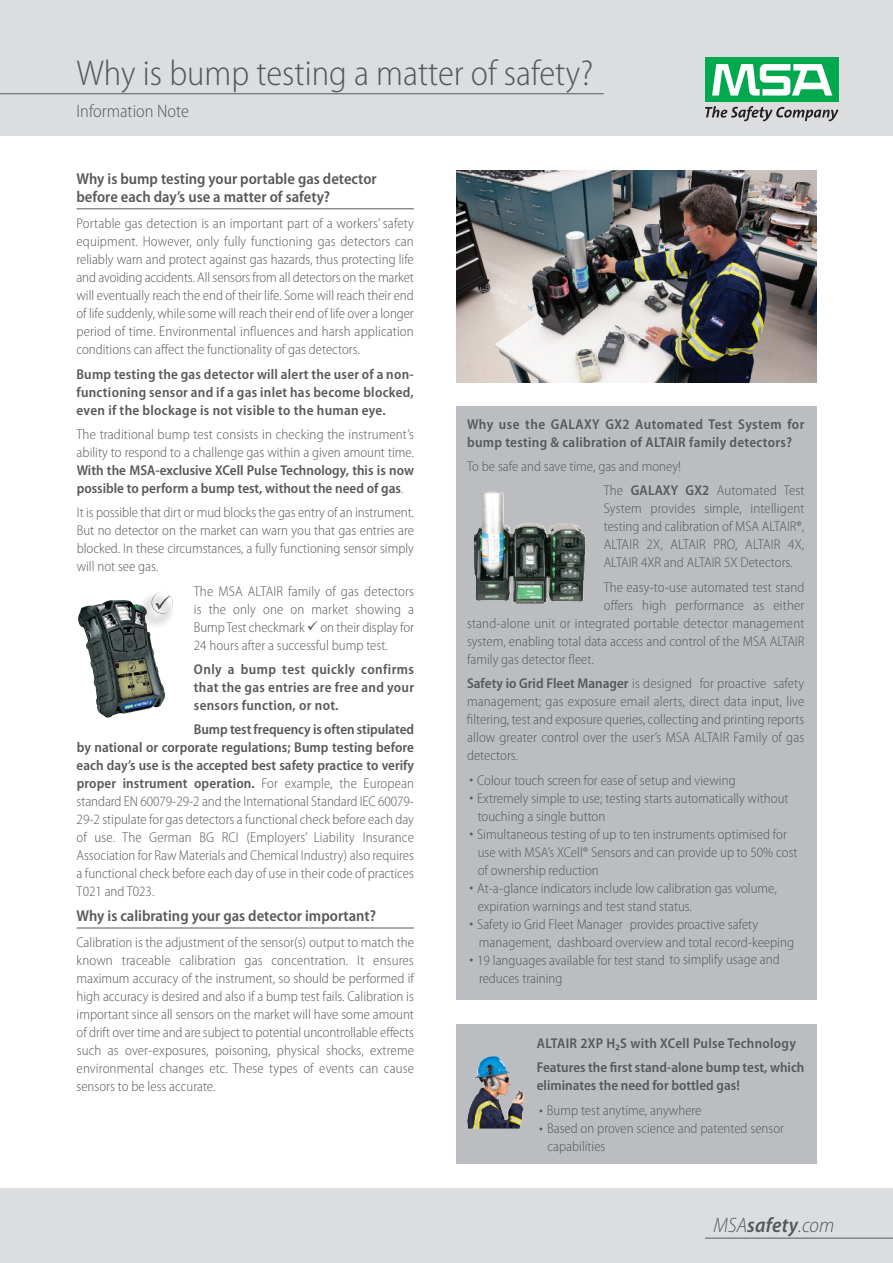
<style>
.page{position:relative;width:893px;height:1263px;background:#fff}
.page>*{position:absolute;margin:0;border:0;box-sizing:border-box;transform-origin:0 0}
.t1{font:300 semi-condensed 36px "Myriad Pro";color:#57585a}
.t2{font:italic 300 semi-condensed 21px "Myriad Pro";color:#57585a}
.t3{font:300 semi-condensed 18px "Myriad Pro";color:#57585a}
.t4{font:600 semi-condensed 15.75px/18px "Myriad Pro";color:#57585a}
.t5{font:300 semi-condensed 14.25px/18px "Myriad Pro";color:#57585a}
.t6{font:600 semi-condensed 14.25px/18px "Myriad Pro";letter-spacing:.015em;color:#57585a}
.s1{font-weight:300}
.s2{font-weight:600}
.s3{font-size:15.6px}
</style>
<div class="page">
<div style="left:0;top:0;width:893px;height:136px;background:#dcdddf"></div>
<div style="left:705px;top:57px;width:134px;height:45px;background:#00a94e"></div>
<svg style="left:712px;top:64px;width:120px;height:32px"></svg>
<svg style="left:705px;top:106px;width:133px;height:15px"></svg>
<div style="left:0;top:1188px;width:893px;height:75px;background:#dcdddf"></div>
<img style="left:456px;top:170px;width:361px;height:212px">
<div style="left:456px;top:406px;width:361px;height:594px;background:#bcbdc0"></div>
<div style="left:456px;top:1024px;width:361px;height:139px;background:#bcbdc0"></div>
<img style="left:474px;top:491px;width:112px;height:113px">
<img style="left:467px;top:1056px;width:58px;height:72px">
<img style="left:146px;top:592px;width:27px;height:30px">
<img style="left:78px;top:600px;width:87px;height:118px">
<hr style="left:77px;top:208px;width:337px;height:1px;background:#57585a">
<hr style="left:77px;top:928px;width:337px;height:1px;background:#57585a">
<hr style="left:0;top:93px;width:604px;height:1px;background:#57585a">
<hr style="left:705px;top:1238px;width:188px;height:1px;background:#57585a">
<h1 class="t1" style="left:77px;top:59px;width:518px">Why is bump testing a matter of safety?</h1>
<p class="t3" style="left:77px;top:105px;width:114px">Information Note</p>
<p class="t4" style="left:77px;top:171px;width:302px">Why is bump testing your portable gas detector before each day’s use a matter of safety?</p>
<p class="t5" style="left:76px;top:216px;width:339px;text-align:justify">Portable gas detection is an important part of a workers’ safety equipment. However, only fully functioning gas detectors can reliably warn and protect against gas hazards, thus protecting life and avoiding accidents. All sensors from all detectors on the market will eventually reach the end of their life. Some will reach their end of life suddenly, while some will reach their end of life over a longer period of time. Environmental influences and harsh application conditions can affect the functionality of gas detectors.</p>
<p class="t6" style="left:76px;top:366px;width:339px;text-align:justify">Bump testing the gas detector will alert the user of a non&shy;functioning sensor and if a gas inlet has become blocked, even if the blockage is not visible to the human eye.</p>
<p class="t5" style="left:77px;top:426px;width:339px">The traditional bump test consists in checking the instrument’s ability to respond to a challenge gas within a given amount time.</p>
<p class="t6" style="left:77px;top:462px;width:339px">With the MSA-exclusive XCell Pulse Technology, this is now possible to perform a bump test, without the need of gas<span class="s1">.</span></p>
<p class="t5" style="left:77px;top:505px;width:339px;text-align:justify">It is possible that dirt or mud blocks the gas entry of an instrument.<br>But no detector on the market can warn you that gas entries are blocked. In these circumstances, a fully functioning sensor simply will not see gas.</p>
<p class="t5" style="left:194px;top:583px;width:222px;text-align:justify">The MSA ALTAIR family of gas detectors is the only one on market showing a BumpTest checkmark ✓ on their display for 24 hours after a successful bump test.</p>
<p class="t6" style="left:194px;top:661px;width:222px;text-align:justify">Only a bump test quickly confirms that the gas entries are free and your sensors function, or not.</p>
<p class="t5" style="left:77px;top:722px;width:339px;text-align:justify;text-indent:117px"><span class="s2">Bump test frequency is often stipulated by national or corporate regulations; Bump testing before each day’s use is the accepted best safety practice to verify proper instrument operation.</span> For example, the European standard EN 60079-29-2 and the International Standard IEC 60079- 29-2 stipulate for gas detectors a functional check before each day of use. The German BG RCI (Employers’ Liability Insurance Association for Raw Materials and Chemical Industry) also requires a functional check before each day of use in their code of practices T021 and T023.</p>
<p class="t4" style="left:77px;top:908px;width:301px">Why is calibrating your gas detector important?</p>
<p class="t5" style="left:76px;top:935px;width:339px;text-align:justify">Calibration is the adjustment of the sensor(s) output to match the known traceable calibration gas concentration. It ensures maximum accuracy of the instrument, so should be performed if high accuracy is desired and also if a bump test fails. Calibration is important since all sensors on the market will have some amount of drift over time and are subject to potential uncontrollable effects such as over-exposures, poisoning, physical shocks, extreme environmental changes etc. These types of events can cause sensors to be less accurate.</p>
<p class="t6" style="left:467px;top:416px;width:339px">Why use the GALAXY GX2 Automated Test System for bump testing &amp; calibration of ALTAIR family detectors?</p>
<p class="t5" style="left:604px;top:455px;width:202px;line-height:24.5px;text-indent:-137px">To be safe and save time, gas and money!<br>The <span class="s2">GALAXY GX2</span> Automated Test</p>
<p class="t5" style="left:604px;top:501px;width:202px;text-align:justify">System provides simple, intelligent testing and calibration of MSA ALTAIR®, ALTAIR 2X, ALTAIR PRO, ALTAIR 4X, ALTAIR 4XR and ALTAIR 5X Detectors.</p>
<p class="t5" style="left:604px;top:579px;width:202px">The easy-to-use automated test stand</p>
<p class="t5" style="left:604px;top:597px;width:202px">offers high performance as either</p>
<p class="t5" style="left:467px;top:615px;width:339px">stand-alone unit or integrated portable detector management</p>
<p class="t5" style="left:467px;top:633px;width:339px">system, enabling total data access and control of the MSA ALTAIR</p>
<p class="t5" style="left:467px;top:651px;width:128px">family gas detector fleet.</p>
<p class="t5" style="left:467px;top:675px;width:339px;text-align:justify"><span class="s2">Safety io Grid Fleet Manager</span> is designed for proactive safety management; gas exposure email alerts, direct data input, live filtering, test and exposure queries, collecting and printing reports allow greater control over the user’s MSA ALTAIR Family of gas detectors.</p>
<p class="t5" style="left:469px;top:772px;width:268px"><span class="s3">•</span> Colour touch screen for ease of setup and viewing</p>
<p class="t5" style="left:478px;top:790px;width:312px;text-indent:-8px"><span class="s3">•</span> Extremely simple to use; testing starts automatically without touching a single button</p>
<p class="t5" style="left:478px;top:826px;width:321px;text-indent:-8px"><span class="s3">•</span> Simultaneous testing of up to ten instruments optimised for use with MSA’s XCell® Sensors and can provide up to 50% cost of ownership reduction</p>
<p class="t5" style="left:478px;top:880px;width:301px;text-indent:-8px"><span class="s3">•</span> At-a-glance indicators include low calibration gas volume, expiration warnings and test stand status.</p>
<p class="t5" style="left:479px;top:916px;width:317px;text-indent:-9px"><span class="s3">•</span> Safety io Grid Fleet Manager provides proactive safety management, dashboard overview and total record-keeping</p>
<p class="t5" style="left:479px;top:952px;width:302px;text-indent:-10px"><span class="s3">•</span> 19 languages available for test stand to simplify usage and reduces training</p>
<p class="t6" style="left:537px;top:1032px;width:269px;line-height:24.5px">ALTAIR 2XP H₂S with XCell Pulse Technology<br>Features the first stand-alone bump test, which</p>
<p class="t6" style="left:537px;top:1077px;width:205px">eliminates the need for bottled gas!</p>
<p class="t5" style="left:539px;top:1102px;width:164px"><span class="s3">•</span> Bump test anytime, anywhere</p>
<p class="t5" style="left:547px;top:1120px;width:238px;text-indent:-8px"><span class="s3">•</span> Based on proven science and patented sensor capabilities</p>
<h2 class="t2" style="left:714px;top:1217px;width:122px">MSA<span class="s2">safety</span>.com</h2>
</div>
